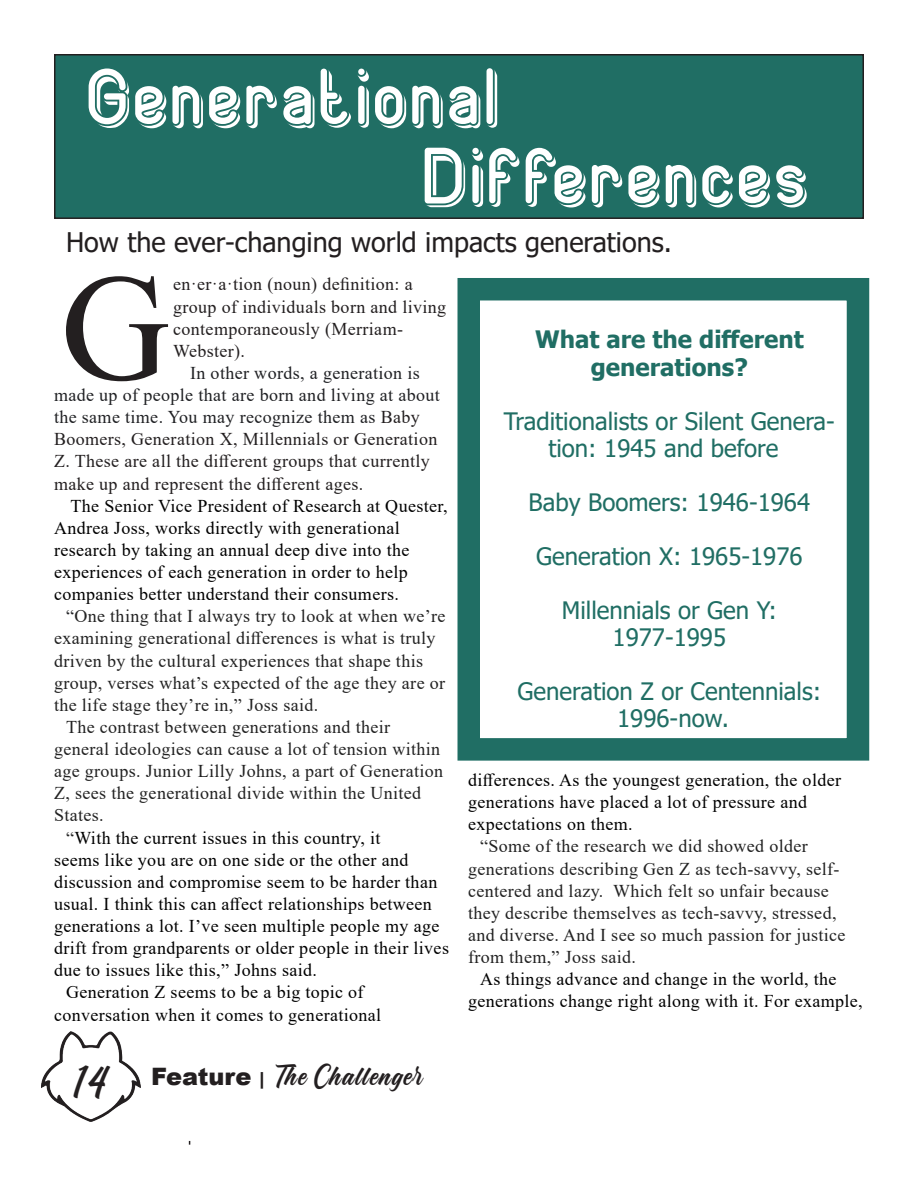
<style>
.page{position:relative;width:918px;height:1188px;background:#fff}
.page>*{position:absolute;margin:0;border:0;box-sizing:border-box;transform-origin:0 0}
.dropcap{font:151.65px "Times New Roman";color:#231f20}
.t1{font:66px "GENERATION";letter-spacing:.02em;color:#fff}
.t2{font:42px "Metalia";color:#231f20}
.Subhead{font:27px "Tahoma";color:#231f20}
.section{font:27px "Metalia";letter-spacing:.05em;color:#231f20}
.Subhead-2{font:24px/27px "Tahoma";color:#206e64;text-align:center}
.Subhead-3{font:700 24px "Tahoma";color:#206e64}
.t3{font:18px/22.2px "Times New Roman";letter-spacing:.02em;color:#000}
.t4{font:18px/22.2px "Times New Roman";letter-spacing:.02em;color:#222}
.dropcap-2{font:18px/22px "Times New Roman";letter-spacing:.02em;color:#231f20}
.s1{color:#202124}
.s2{color:#222}
.s3{font-family:"Arial";font-weight:900;font-size:24px}
.s4{font-family:"Arial";font-weight:900;font-size:18px}
</style>
<div class="page">
<img style="left:41px;top:1032px;width:100px;height:90px">
<div style="left:458px;top:278px;width:411px;height:483px;border:22px solid #206e64"></div>
<div style="left:55px;top:55px;width:808px;height:163px;background:#206e64"></div>
<div style="left:54px;top:54px;width:810px;height:165px;border:2px solid #231f20"></div>
<p class="t1" style="left:86px;top:60px;width:415px">Generational</p>
<p class="t1" style="left:422px;top:139px;width:388px">Differences</p>
<p class="Subhead" style="left:66px;top:224px;width:608px">How the ever-changing world impacts generations.</p>
<p class="dropcap" style="left:61px;top:221px;width:111px">G</p>
<p class="dropcap-2" style="left:173px;top:273px;width:275px">en·er·a·tion (noun) definition: a group of individuals born and living contemporaneously (Merriam-<br>Webster).</p>
<p class="Subhead-3" style="left:535px;top:322px;width:270px">What are the different</p>
<p class="Subhead-3" style="left:591px;top:351px;width:159px">generations?</p>
<p class="Subhead-2" style="left:504px;top:410px;width:333px">Traditionalists or Silent Genera&shy;tion: 1945 and before</p>
<p class="Subhead-2" style="left:529px;top:491px;width:283px">Baby Boomers: 1946-1964</p>
<p class="Subhead-2" style="left:536px;top:545px;width:268px">Generation X: 1965-1976</p>
<p class="Subhead-2" style="left:562px;top:599px;width:217px">Millennials or Gen Y:</p>
<p class="Subhead-2" style="left:613px;top:626px;width:115px">1977-1995</p>
<p class="Subhead-2" style="left:518px;top:680px;width:305px">Generation Z or Centennials:</p>
<p class="Subhead-2" style="left:617px;top:707px;width:113px">1996-now.</p>
<p class="dropcap-2" style="left:54px;top:361px;width:387px;text-indent:136px"><span class="s1">In other words, a generation is made up of people that are born and living at about the same time. You may recognize them as</span> Baby Boomers, Generation X, Millennials or Generation Z. These are all the different groups that currently make up and represent the different ages.</p>
<p class="t3" style="left:54px;top:494px;width:395px;text-indent:17px">The Senior Vice President of Research at Quester, Andrea Joss, works directly with generational research by taking an annual deep dive into the experiences of each generation in order to help companies better understand their consumers.</p>
<p class="t4" style="left:54px;top:605px;width:393px;text-indent:12px"><span class="s1">“</span>One thing that I always try to look at when we’re examining generational differences is what is truly driven by the cultural experiences that shape this group, verses what’s expected of the age they are or the life stage they’re in,” Joss said.</p>
<p class="t4" style="left:54px;top:715px;width:391px;text-indent:12px">The contrast between generations and their general ideologies can cause a lot of tension within age groups. Junior Lilly Johns, a part of Generation Z, sees the generational divide within the United States.</p>
<p class="t3" style="left:54px;top:826px;width:397px;text-indent:12px"><span class="s2">“</span>With the current issues in this country, it<br>seems like you are on one side or the other and discussion and compromise seem to be harder than usual. I think this can affect relationships between generations a lot. I’ve seen multiple people my age drift from grandparents or older people in their lives due to issues like this,” Johns said.</p>
<p class="t3" style="left:54px;top:981px;width:329px;text-align:center">Generation Z seems to be a big topic of conversation when it comes to generational</p>
<p class="t3" style="left:468px;top:768px;width:375px">differences. As the youngest generation, the older generations have placed a lot of pressure and expectations on them.</p>
<p class="t4" style="left:468px;top:835px;width:379px;text-indent:12px">“Some of the research we did showed older generations describing Gen Z as tech-savvy, self&shy;centered and lazy. Which felt so unfair because they describe themselves as tech-savvy, stressed, and diverse. And I see so much passion for justice from them,” Joss said.</p>
<p class="t3" style="left:468px;top:967px;width:396px;text-indent:12px">As things advance and change in the world, the generations change right along with it. For example,</p>
<p class="t2" style="left:75px;top:1059px;width:36px">14</p>
<p class="section" style="left:151px;top:1061px;width:272px"><span class="s3">Feature</span> <span class="s4">|</span> The Challenger</p>
</div>
